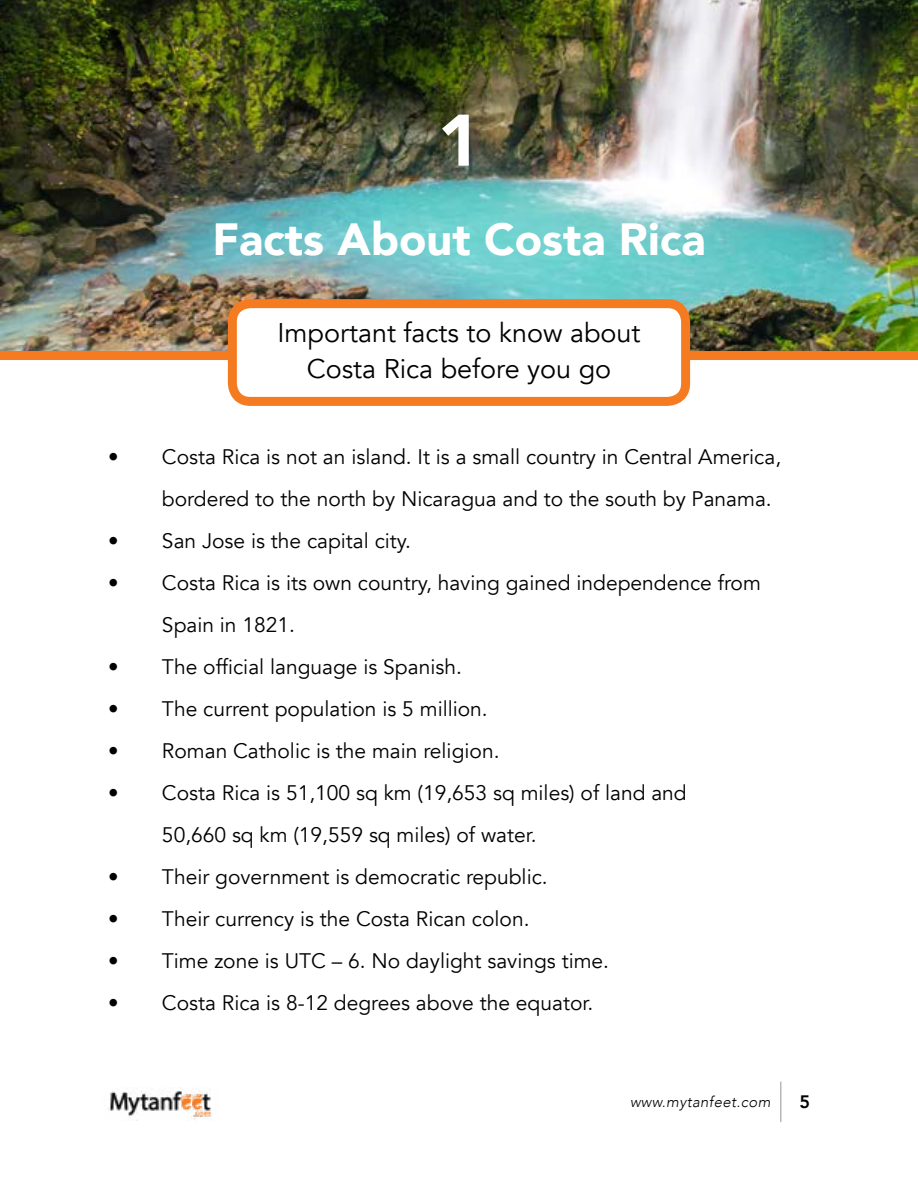
<style>
.page{position:relative;width:918px;height:1188px;background:#fff}
.page>*{position:absolute;margin:0;border:0;box-sizing:border-box;transform-origin:0 0}
.t1{font:900 72px "Avenir";color:#fff}
.t2{font:900 45px "Avenir";color:#fff}
.t3{font:27px/36px "Avenir";color:#000;text-align:center}
.t4{font:21px/42px "Avenir";color:#000}
.t5{font:800 18px "Avenir";color:#000}
.t6{font:italic 300 15px "Avenir";letter-spacing:.025em;color:#000}
</style>
<div class="page">
<img style="left:108px;top:1089px;width:104px;height:32px">
<hr style="left:780px;top:1082px;width:1px;height:40px;background:#939598">
<img style="left:0;top:0;width:918px;height:351px">
<div style="left:0;top:351px;width:918px;height:9px;background:#f57b20"></div>
<div style="left:232px;top:304px;width:454px;height:97px;background:#fff;border-radius:18px"></div>
<div style="left:228px;top:299px;width:462px;height:107px;border:9px solid #f57b20;border-radius:18px"></div>
<h1 class="t1" style="left:438px;top:79px;width:44px">1</h1>
<h2 class="t2" style="left:212px;top:200px;width:495px">Facts About Costa Rica</h2>
<p class="t3" style="left:277px;top:315px;width:365px">Important facts to know about<br>Costa Rica before you go</p>
<p class="t4" style="left:162px;top:436px;width:621px;text-indent:-54px">• Costa Rica is not an island. It is a small country in Central America, bordered to the north by Nicaragua and to the south by Panama.</p>
<p class="t4" style="left:108px;top:520px;width:304px">• San Jose is the capital city.</p>
<p class="t4" style="left:162px;top:562px;width:600px;text-indent:-54px">• Costa Rica is its own country, having gained independence from<br>Spain in 1821.</p>
<p class="t4" style="left:108px;top:646px;width:355px">• The official language is Spanish.</p>
<p class="t4" style="left:108px;top:688px;width:381px">• The current population is 5 million.</p>
<p class="t4" style="left:108px;top:730px;width:393px">• Roman Catholic is the main religion.</p>
<p class="t4" style="left:162px;top:772px;width:526px;text-indent:-54px">• Costa Rica is 51,100 sq km (19,653 sq miles) of land and<br>50,660 sq km (19,559 sq miles) of water.</p>
<p class="t4" style="left:108px;top:856px;width:441px">• Their government is democratic republic.</p>
<p class="t4" style="left:108px;top:898px;width:423px">• Their currency is the Costa Rican colon.</p>
<p class="t4" style="left:108px;top:940px;width:503px">• Time zone is UTC – 6. No daylight savings time.</p>
<p class="t4" style="left:108px;top:982px;width:487px">• Costa Rica is 8-12 degrees above the equator.</p>
<p class="t6" style="left:630px;top:1093px;width:142px">www.mytanfeet.com</p>
<p class="t5" style="left:799px;top:1088px;width:12px">5</p>
</div>
